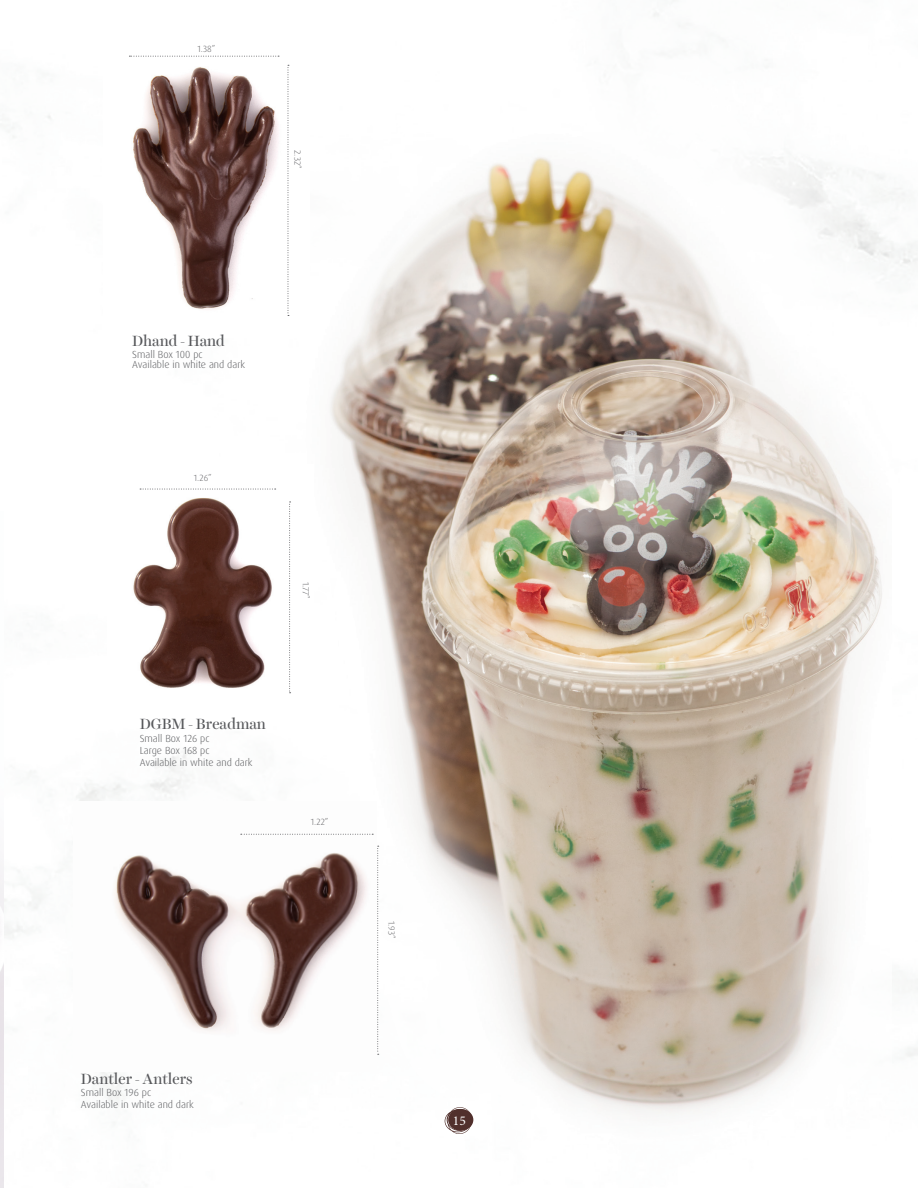
<style>
.page{position:relative;width:918px;height:1188px;background:#fff}
.page>*{position:absolute;margin:0;border:0;box-sizing:border-box;transform-origin:0 0}
.t1{font:15px "Harriet Display";color:#57585b}
.t2{font:13.5px "Minion Pro";color:#fff}
.t3{font:300 10.2px/12.3px "Dax OT";color:#57585b}
.t4{font:300 9px "Dax OT";letter-spacing:-.005em;color:#636366}
</style>
<div class="page">
<img style="left:76px;top:12px;width:815px;height:1113px">
<img style="left:108px;top:465px;width:206px;height:261px">
<svg style="left:289px;top:502px;width:2px;height:191px"></svg>
<svg style="left:140px;top:489px;width:136px;height:1px"></svg>
<img style="left:104px;top:48px;width:206px;height:290px">
<svg style="left:288px;top:65px;width:1px;height:251px"></svg>
<svg style="left:129px;top:56px;width:150px;height:1px"></svg>
<img style="left:76px;top:802px;width:300px;height:270px">
<svg style="left:377px;top:846px;width:2px;height:209px"></svg>
<svg style="left:241px;top:834px;width:132px;height:1px"></svg>
<svg style="left:445px;top:1107px;width:27px;height:27px"></svg>
<p class="t4" style="left:198px;top:43px;width:19px">1.38”</p>
<p class="t4" style="left:303px;top:150px;width:20px;rotate:90deg">2.32”</p>
<h1 class="t1" style="left:132px;top:330px;width:94px">Dhand - Hand</h1>
<p class="t3" style="left:132px;top:349px;width:114px;line-height:10.5px">Small Box 100 pc<br>Available in white and dark</p>
<p class="t4" style="left:194px;top:472px;width:19px">1.26”</p>
<p class="t4" style="left:312px;top:582px;width:18px;rotate:90deg">1.77”</p>
<h1 class="t1" style="left:140px;top:714px;width:128px">DGBM - Breadman</h1>
<p class="t3" style="left:140px;top:732px;width:114px">Small Box 126 pc<br>Large Box 168 pc<br>Available in white and dark</p>
<p class="t4" style="left:311px;top:817px;width:19px">1.22”</p>
<h1 class="t1" style="left:81px;top:1068px;width:113px">Dantler - Antlers</h1>
<p class="t3" style="left:81px;top:1086px;width:114px">Small Box 196 pc<br>Available in white and dark</p>
<p class="t4" style="left:397px;top:921px;width:19px;rotate:90deg">1.93”</p>
<h2 class="t2" style="left:453px;top:1111px;width:14px">15</h2>
</div>
